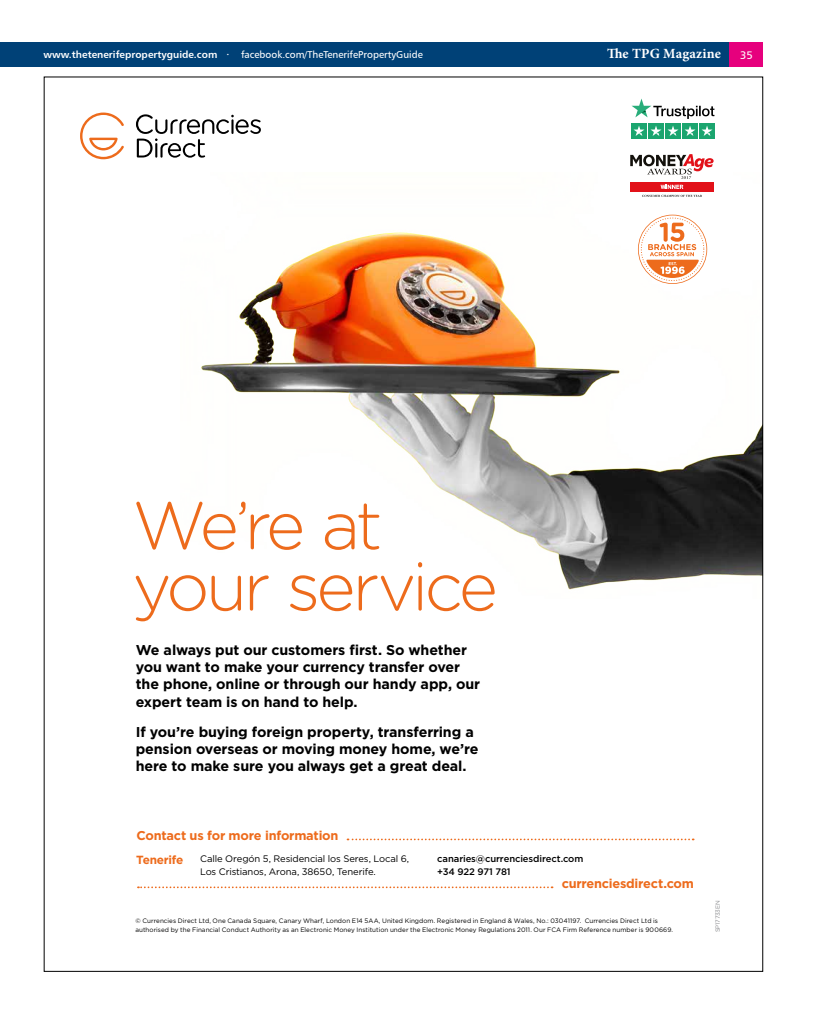
<style>
.page{position:relative;width:820px;height:1021px;background:#fff}
.page>*{position:absolute;margin:0;border:0;box-sizing:border-box;transform-origin:0 0}
.t1{font:300 67.4px/61.2px "Gotham Rounded";letter-spacing:-.06em;color:#ed6b1c}
.t2{font:700 14.2px/17.1px "Gotham";letter-spacing:-.01em;color:#000}
.t3{font:700 14px "Minion Pro";letter-spacing:.01em;color:#fff}
.t4{font:700 12.8px "Gotham";letter-spacing:-.02em;color:#ed6b1c}
.t5{font:700 11.8px "Gotham";letter-spacing:-.015em;color:#ed6b1c}
.t6{font:11px "Humanist 777 BT Roman B";color:#fff}
.t7{font:10px "Humanist 777 BT Roman B";color:#fff}
.t8{font:9.4px/13px "Gotham";letter-spacing:-.01em;color:#000}
.t9{font:500 9.4px/13px "Gotham";letter-spacing:-.01em;color:#000}
.t10{font:6.4px/8.9px "Gotham";letter-spacing:.005em;color:#000}
.t11{font:6px "Gotham";color:#898a8d}
.s1{font-family:"Humanist 777 BT Bold B"}
</style>
<div class="page">
<div style="left:0;top:42px;width:763px;height:24px;background:#004177"></div>
<div style="left:729px;top:42px;width:34px;height:24px;background:#e6007d"></div>
<svg style="left:80px;top:112px;width:44px;height:47px"></svg>
<svg style="left:136px;top:114px;width:125px;height:44px"></svg>
<svg style="left:347px;top:838px;width:346px;height:2px"></svg>
<svg style="left:138px;top:886px;width:414px;height:2px"></svg>
<img style="left:201px;top:182px;width:560px;height:408px">
<svg style="left:630px;top:154px;width:83px;height:25px"></svg>
<div style="left:630px;top:182px;width:83px;height:9px;background:#e21119"></div>
<svg style="left:660px;top:185px;width:23px;height:4px"></svg>
<svg style="left:641px;top:195px;width:60px;height:2px"></svg>
<svg style="left:631px;top:99px;width:83px;height:20px"></svg>
<div style="left:631px;top:123px;width:15px;height:16px;background:#1ba56f"></div>
<div style="left:648px;top:123px;width:15px;height:16px;background:#1ba56f"></div>
<div style="left:665px;top:123px;width:15px;height:16px;background:#1ba56f"></div>
<div style="left:682px;top:123px;width:15px;height:16px;background:#1ba56f"></div>
<div style="left:699px;top:123px;width:15px;height:16px;background:#1ba56f"></div>
<svg style="left:633px;top:126px;width:11px;height:10px"></svg>
<svg style="left:650px;top:126px;width:11px;height:10px"></svg>
<svg style="left:667px;top:126px;width:11px;height:10px"></svg>
<svg style="left:684px;top:126px;width:11px;height:10px"></svg>
<svg style="left:701px;top:126px;width:11px;height:10px"></svg>
<svg style="left:637px;top:215px;width:70px;height:69px"></svg>
<h3 class="t7" style="left:44px;top:48px;width:380px"><span class="s1">www.thetenerifepropertyguide.com ·</span> facebook.com/TheTenerifePropertyGuide</h3>
<h3 class="t3" style="left:606px;top:44px;width:115px">The TPG Magazine</h3>
<h3 class="t6" style="left:739px;top:48px;width:14px">35</h3>
<h1 class="t1" style="left:132px;top:498px;width:367px">We’re at your service</h1>
<h2 class="t2" style="left:136px;top:642px;width:346px">We always put our customers first. So whether you want to make your currency transfer over the phone, online or through our handy app, our expert team is on hand to help.</h2>
<h2 class="t2" style="left:136px;top:724px;width:344px">If you’re buying foreign property, transferring a pension overseas or moving money home, we’re here to make sure you always get a great deal.</h2>
<h3 class="t4" style="left:136px;top:830px;width:203px">Contact us for more information</h3>
<h3 class="t8" style="left:200px;top:852px;width:210px">Calle Oregón 5, Residencial los Seres, Local 6,<br>Los Cristianos, Arona, 38650, Tenerife.</h3>
<h3 class="t9" style="left:437px;top:852px;width:148px">canaries@currenciesdirect.com +34 922 971 781</h3>
<h3 class="t4" style="left:561px;top:877px;width:134px">currenciesdirect.com</h3>
<h3 class="t5" style="left:136px;top:854px;width:49px">Tenerife</h3>
<p class="t10" style="left:135px;top:917px;width:539px">© Currencies Direct Ltd, One Canada Square, Canary Wharf, London E14 5AA, United Kingdom. Registered in England &amp; Wales, No.: 03041197. Currencies Direct Ltd is authorised by the Financial Conduct Authority as an Electronic Money Institution under the Electronic Money Regulations 2011. Our FCA Firm Reference number is 900669.</p>
<p class="t11" style="left:714px;top:932px;width:33px;rotate:-90deg">SP17733EN</p>
</div>
